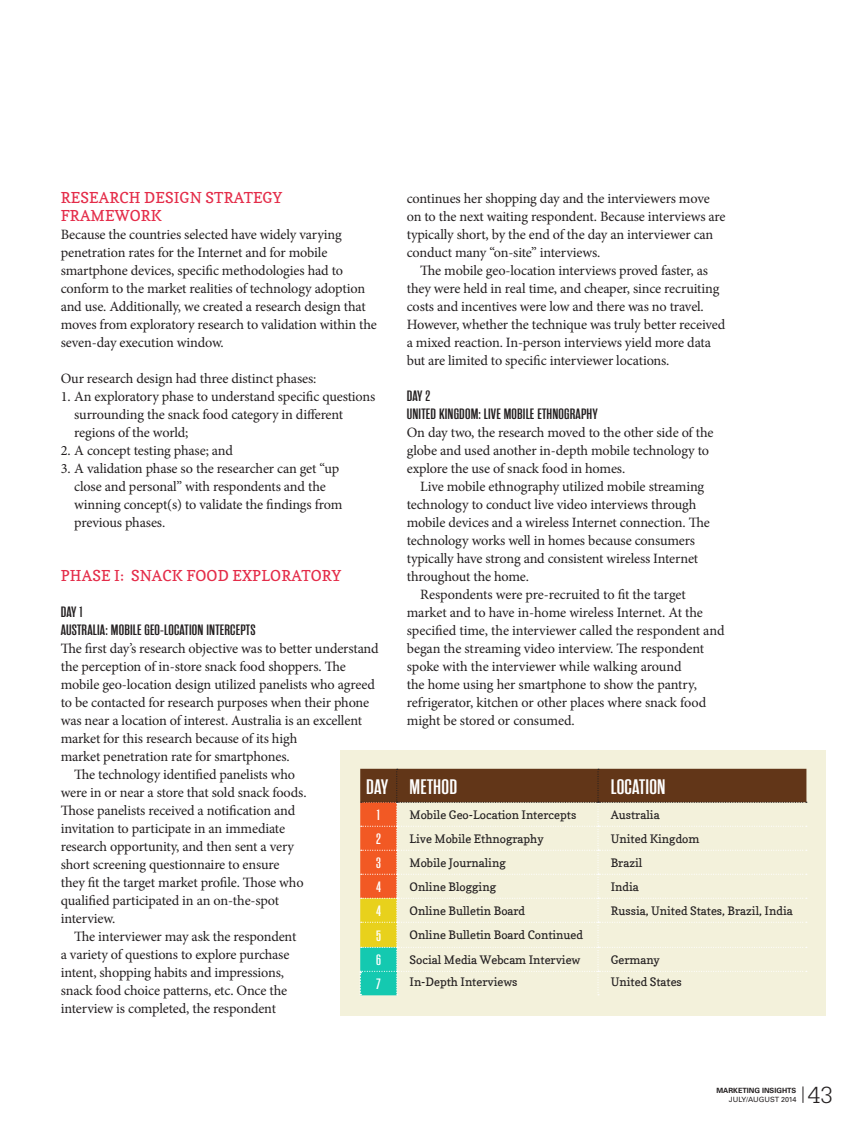
<style>
.page{position:relative;width:864px;height:1134px;background:#fff}
.page>*{position:absolute;margin:0;border:0;box-sizing:border-box;transform-origin:0 0}
.t1{font:300 24.75px "Serifa Std";color:#231f20}
.t2{font:600 21px "Rama Gothic M";letter-spacing:.01em;color:#fff;scale:1.2 1}
.t3{font:600 15px "Rama Gothic M";letter-spacing:.01em;color:#231f20;scale:1.2 1}
.t4{font:15px/18px "Copse";letter-spacing:.01em;color:#e42c49}
.t5{font:600 15px "Rama Gothic M";color:#fff;scale:1.2 1}
.t6{font:14.25px/18px "Minion Pro";letter-spacing:-.01em;color:#231f20}
.t7{font:11.7px "Copse";color:#231f20}
.t8{font:700 7.2px "Univers LT Std";color:#231f20}
.t9{font:7.2px "Univers LT Std";color:#231f20}
</style>
<div class="page">
<svg style="left:803px;top:1086px;width:1px;height:17px"></svg>
<div style="left:341px;top:750px;width:485px;height:265px;background:#f3f1db"></div>
<svg style="left:360px;top:769px;width:447px;height:226px"></svg>
<p class="t4" style="left:61px;top:188px;width:223px">RESEARCH DESIGN STRATEGY<br>FRAMEWORK</p>
<p class="t6" style="left:61px;top:225px;width:318px">Because the countries selected have widely varying penetration rates for the Internet and for mobile smartphone devices, specific methodologies had to conform to the market realities of technology adoption and use. Additionally, we created a research design that moves from exploratory research to validation within the seven-day execution window.</p>
<p class="t6" style="left:61px;top:369px;width:257px">Our research design had three distinct phases:</p>
<p class="t6" style="left:74px;top:387px;width:303px;text-indent:-14px">1. An exploratory phase to understand specific questions surrounding the snack food category in different regions of the world;</p>
<p class="t6" style="left:61px;top:441px;width:174px">2. A concept testing phase; and</p>
<p class="t6" style="left:74px;top:459px;width:270px;text-indent:-14px">3. A validation phase so the researcher can get “up close and personal” with respondents and the winning concept(s) to validate the findings from previous phases.</p>
<p class="t4" style="left:61px;top:566px;width:282px">PHASE I: SNACK FOOD EXPLORATORY</p>
<p class="t3" style="left:61px;top:604px;width:20px">DAY 1</p>
<p class="t3" style="left:61px;top:622px;width:164px">AUSTRALIA: MOBILE GEO-LOCATION INTERCEPTS</p>
<p class="t6" style="left:61px;top:639px;width:320px">The first day’s research objective was to better understand the perception of in-store snack food shoppers. The mobile geo-location design utilized panelists who agreed to be contacted for research purposes when their phone was near a location of interest. Australia is an excellent market for this research because of its high<br>market penetration rate for smartphones.</p>
<p class="t6" style="left:61px;top:765px;width:247px;text-indent:14px">The technology identified panelists who were in or near a store that sold snack foods.<br>Those panelists received a notification and invitation to participate in an immediate research opportunity, and then sent a very short screening questionnaire to ensure they fit the target market profile. Those who qualified participated in an on-the-spot interview.</p>
<p class="t6" style="left:61px;top:927px;width:237px;text-indent:14px">The interviewer may ask the respondent a variety of questions to explore purchase intent, shopping habits and impressions, snack food choice patterns, etc. Once the interview is completed, the respondent</p>
<p class="t6" style="left:407px;top:189px;width:320px">continues her shopping day and the interviewers move on to the next waiting respondent. Because interviews are typically short, by the end of the day an interviewer can conduct many “on-site” interviews.</p>
<p class="t6" style="left:407px;top:261px;width:320px;text-indent:14px">The mobile geo-location interviews proved faster, as they were held in real time, and cheaper, since recruiting costs and incentives were low and there was no travel.<br>However, whether the technique was truly better received a mixed reaction. In-person interviews yield more data but are limited to specific interviewer locations.</p>
<p class="t3" style="left:407px;top:388px;width:21px">DAY 2</p>
<p class="t3" style="left:407px;top:406px;width:161px">UNITED KINGDOM: LIVE MOBILE ETHNOGRAPHY</p>
<p class="t6" style="left:407px;top:423px;width:308px">On day two, the research moved to the other side of the globe and used another in-depth mobile technology to explore the use of snack food in homes.</p>
<p class="t6" style="left:407px;top:477px;width:305px;text-indent:14px">Live mobile ethnography utilized mobile streaming technology to conduct live video interviews through mobile devices and a wireless Internet connection. The technology works well in homes because consumers typically have strong and consistent wireless Internet throughout the home.</p>
<p class="t6" style="left:407px;top:585px;width:319px;text-indent:14px">Respondents were pre-recruited to fit the target market and to have in-home wireless Internet. At the specified time, the interviewer called the respondent and began the streaming video interview. The respondent spoke with the interviewer while walking around<br>the home using her smartphone to show the pantry, refrigerator, kitchen or other places where snack food might be stored or consumed.</p>
<p class="t2" style="left:366px;top:776px;width:20px">DAY</p>
<p class="t2" style="left:410px;top:776px;width:41px">METHOD</p>
<p class="t2" style="left:611px;top:776px;width:47px">LOCATION</p>
<p class="t5" style="left:377px;top:808px;width:4px">1</p>
<p class="t7" style="left:410px;top:807px;width:168px">Mobile Geo-Location Intercepts</p>
<p class="t7" style="left:611px;top:807px;width:50px">Australia</p>
<p class="t5" style="left:376px;top:832px;width:6px">2</p>
<p class="t7" style="left:410px;top:831px;width:136px">Live Mobile Ethnography</p>
<p class="t7" style="left:611px;top:831px;width:90px">United Kingdom</p>
<p class="t5" style="left:376px;top:856px;width:5px">3</p>
<p class="t7" style="left:410px;top:855px;width:98px">Mobile Journaling</p>
<p class="t7" style="left:611px;top:855px;width:33px">Brazil</p>
<p class="t5" style="left:376px;top:880px;width:6px">4</p>
<p class="t7" style="left:410px;top:879px;width:88px">Online Blogging</p>
<p class="t7" style="left:611px;top:879px;width:30px">India</p>
<p class="t5" style="left:376px;top:904px;width:6px">4</p>
<p class="t7" style="left:410px;top:903px;width:117px">Online Bulletin Board</p>
<p class="t7" style="left:611px;top:903px;width:183px">Russia, United States, Brazil, India</p>
<p class="t5" style="left:376px;top:928px;width:6px">5</p>
<p class="t7" style="left:410px;top:928px;width:175px">Online Bulletin Board Continued</p>
<p class="t5" style="left:376px;top:953px;width:6px">6</p>
<p class="t7" style="left:410px;top:952px;width:173px">Social Media Webcam Interview</p>
<p class="t7" style="left:611px;top:952px;width:51px">Germany</p>
<p class="t5" style="left:376px;top:977px;width:5px">7</p>
<p class="t7" style="left:410px;top:975px;width:110px">In-Depth Interviews</p>
<p class="t7" style="left:611px;top:975px;width:73px">United States</p>
<p class="t8" style="left:716px;top:1086px;width:81px">MARKETING INSIGHTS</p>
<p class="t9" style="left:729px;top:1096px;width:69px">JULY/AUGUST 2014</p>
<h1 class="t1" style="left:808px;top:1081px;width:26px">43</h1>
</div>
